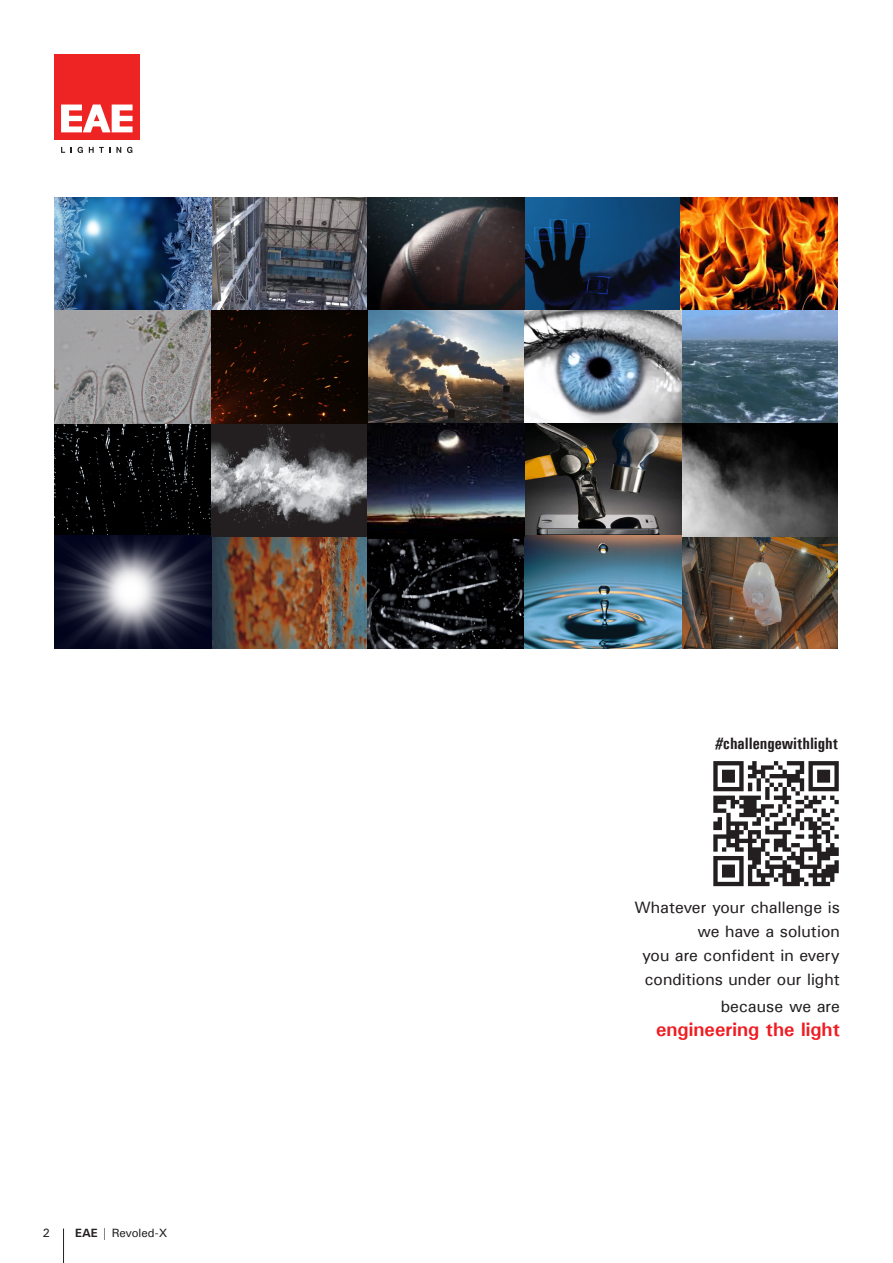
<style>
.page{position:relative;width:893px;height:1263px;background:#fff}
.page>*{position:absolute;margin:0;border:0;box-sizing:border-box;transform-origin:0 0}
.t1{font:700 19.5px "Univers";color:#ee1d23}
.t2{font:16.5px "Univers";color:#231f20}
.t3{font:700 16.5px "Univers Condensed";color:#231f20}
.t4{font:12px "Univers";color:#231f20}
.s1{font-weight:700}
</style>
<div class="page">
<svg style="left:61px;top:147px;width:4px;height:6px"></svg>
<svg style="left:71px;top:147px;width:12px;height:6px"></svg>
<svg style="left:89px;top:147px;width:21px;height:6px"></svg>
<svg style="left:116px;top:147px;width:5px;height:6px"></svg>
<svg style="left:127px;top:147px;width:5px;height:6px"></svg>
<div style="left:54px;top:54px;width:86px;height:86px;background:#ee2323"></div>
<svg style="left:61px;top:105px;width:72px;height:27px"></svg>
<hr style="left:63px;top:1228px;width:1px;height:35px;background:#231f20">
<img style="left:54px;top:198px;width:784px;height:451px">
<svg style="left:713px;top:761px;width:126px;height:125px"></svg>
<p class="t4" style="left:43px;top:1225px;width:9px">2</p>
<p class="t4" style="left:75px;top:1225px;width:94px"><span class="s1">EAE</span> | Revoled-X</p>
<p class="t3" style="left:715px;top:734px;width:124px">#challengewithlight</p>
<p class="t2" style="left:634px;top:897px;width:207px">Whatever your challenge is</p>
<p class="t2" style="left:697px;top:921px;width:144px">we have a solution</p>
<p class="t2" style="left:642px;top:945px;width:199px">you are confident in every</p>
<p class="t2" style="left:645px;top:969px;width:197px">conditions under our light</p>
<p class="t2" style="left:721px;top:996px;width:120px">because we are</p>
<p class="t1" style="left:656px;top:1017px;width:185px">engineering the light</p>
</div>
